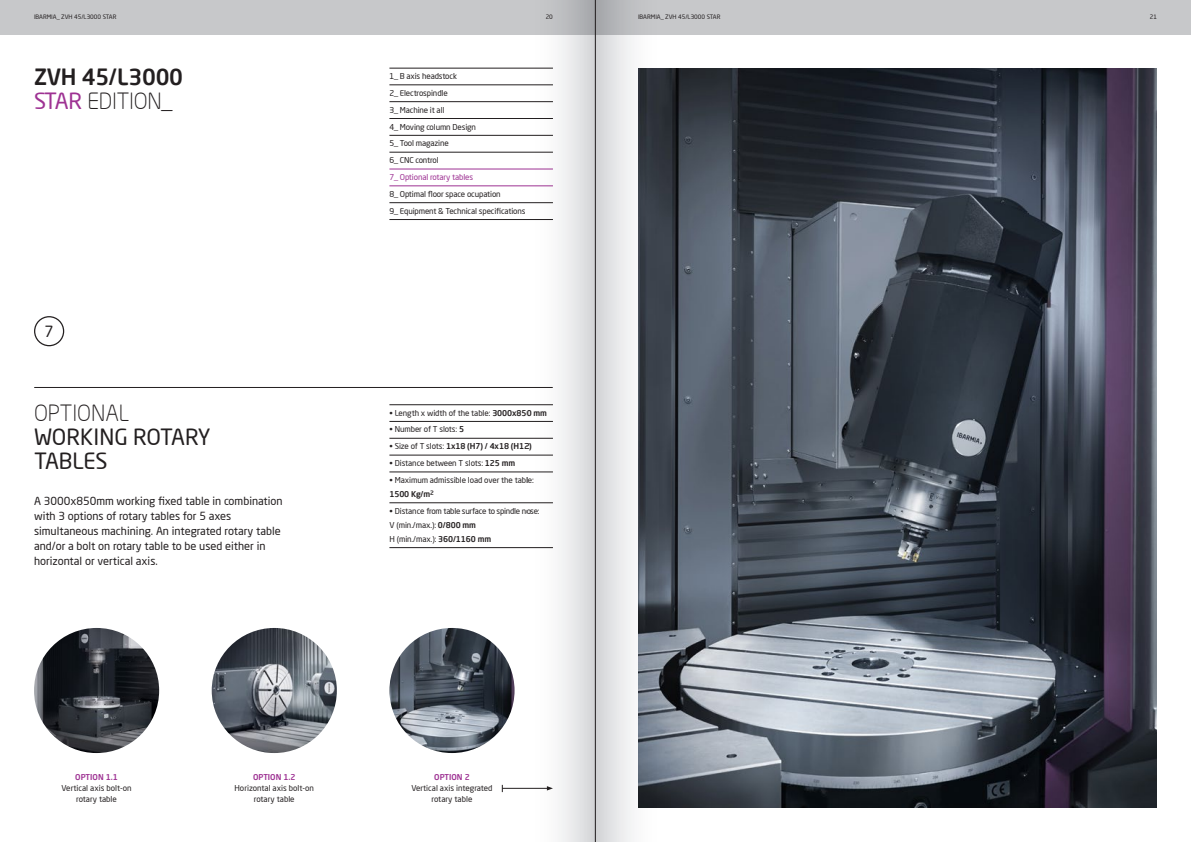
<style>
.page{position:relative;width:1191px;height:842px;background:#fff}
.page>*{position:absolute;margin:0;border:0;box-sizing:border-box;transform-origin:0 0}
.t1{font:500 22px/24px "Neo Sans Pro";letter-spacing:-.01em;color:#231f20}
.t2{font:22px/24px "Neo Sans Pro";color:#231f20}
.t3{font:300 22px "Neo Sans Pro";color:#231f20}
.t4{font:15.1px "Neo Sans Pro";color:#231f20}
.t5{font:11px/15px "Neo Sans Pro";color:#231f20}
.t6{font:8px/16.8px "Neo Sans Pro";letter-spacing:-.015em;color:#231f20}
.t7{font:500 8px "Neo Sans Pro";letter-spacing:-.01em;color:#231f20}
.t8{font:500 8px "Neo Sans Pro";color:#9e3293}
.t9{font:8px "Neo Sans Pro";letter-spacing:-.015em;color:#9e3293}
.t10{font:6px "Neo Sans Pro";color:#231f20}
.s1{font-weight:400;color:#9e3293}
.s2{font-weight:300}
.s3{font-weight:500}
.s4{font-weight:400}
</style>
<div class="page">
<div style="left:0;top:0;width:1191px;height:34px;background:#c7c8ca"></div>
<hr style="left:35px;top:387px;width:517px;height:1px;background:#231f20">
<div style="left:34px;top:316px;width:30px;height:30px;border:1px solid #231f20;border-radius:50%"></div>
<hr style="left:502px;top:788px;width:46px;height:1px;background:#231f20">
<hr style="left:389px;top:68px;width:164px;height:1px;background:#231f20">
<hr style="left:389px;top:85px;width:164px;height:1px;background:#231f20">
<hr style="left:389px;top:101px;width:164px;height:1px;background:#231f20">
<hr style="left:389px;top:118px;width:164px;height:1px;background:#231f20">
<hr style="left:389px;top:135px;width:164px;height:1px;background:#231f20">
<hr style="left:389px;top:152px;width:164px;height:1px;background:#231f20">
<hr style="left:389px;top:169px;width:164px;height:1px;background:#9e3293">
<hr style="left:389px;top:186px;width:164px;height:1px;background:#9e3293">
<hr style="left:389px;top:202px;width:164px;height:1px;background:#231f20">
<hr style="left:389px;top:219px;width:164px;height:1px;background:#231f20">
<hr style="left:389px;top:405px;width:164px;height:1px;background:#231f20">
<hr style="left:389px;top:421px;width:164px;height:1px;background:#231f20">
<hr style="left:389px;top:438px;width:164px;height:1px;background:#231f20">
<hr style="left:389px;top:455px;width:164px;height:1px;background:#231f20">
<hr style="left:389px;top:472px;width:164px;height:1px;background:#231f20">
<hr style="left:389px;top:503px;width:164px;height:1px;background:#231f20">
<hr style="left:389px;top:547px;width:164px;height:1px;background:#231f20">
<img style="left:212px;top:628px;width:125px;height:125px;border-radius:63px">
<img style="left:389px;top:628px;width:125px;height:125px;border-radius:63px">
<img style="left:34px;top:628px;width:125px;height:125px;border-radius:63px">
<img style="left:663px;top:68px;width:494px;height:740px">
<svg style="left:527px;top:0;width:68px;height:842px"></svg>
<svg style="left:596px;top:0;width:67px;height:842px"></svg>
<hr style="left:595px;top:0;width:1px;height:842px;background:#231f20">
<p class="t10" style="left:545px;top:13px;width:9px">20</p>
<p class="t10" style="left:1149px;top:13px;width:9px">21</p>
<p class="t10" style="left:34px;top:13px;width:84px">IBARMIA_ ZVH 45/L3000 STAR</p>
<p class="t10" style="left:638px;top:13px;width:84px">IBARMIA_ ZVH 45/L3000 STAR</p>
<h1 class="t1" style="left:34px;top:64px;width:151px">ZVH 45/L3000<br><span class="s1">STAR</span> <span class="s2">EDITION_</span></h1>
<h2 class="t4" style="left:45px;top:322px;width:11px">7</h2>
<h1 class="t3" style="left:34px;top:400px;width:97px">OPTIONAL</h1>
<h1 class="t2" style="left:34px;top:425px;width:178px">WORKING ROTARY<br>TABLES</h1>
<h3 class="t5" style="left:34px;top:493px;width:250px">A 3000x850mm working fixed table in combination with 3 options of rotary tables for 5 axes simultaneous machining. An integrated rotary table and/or a bolt on rotary table to be used either in horizontal or vertical axis.</h3>
<p class="t6" style="left:389px;top:68px;width:88px">1_ B axis headstock<br>2_ Electrospindle<br>3_ Machine it all<br>4_ Moving column Design<br>5_ Tool magazine<br>6_ CNC control</p>
<p class="t9" style="left:389px;top:172px;width:85px">7_ Optional rotary tables</p>
<p class="t6" style="left:389px;top:185px;width:138px">8_ Optimal floor space ocupation<br>9_ Equipment &amp; Technical specifications</p>
<p class="t6" style="left:389px;top:404px;width:159px">• Length x width of the table: <span class="s3">3000x850 mm</span></p>
<p class="t6" style="left:389px;top:421px;width:76px">• Number of T slots: <span class="s3">5</span></p>
<p class="t7" style="left:389px;top:441px;width:144px"><span class="s4">• Size of T slots:</span> 1x18 (H7) / 4x18 (H12)</p>
<p class="t6" style="left:389px;top:455px;width:127px">• Distance between T slots: <span class="s3">125 mm</span></p>
<p class="t6" style="left:389px;top:473px;width:146px;line-height:14px">• Maximum admissible load over the table:<br><span class="s3">1500 Kg/m</span><sup>2</sup></p>
<p class="t6" style="left:389px;top:504px;width:152px;line-height:14px">• Distance from table surface to spindle nose:<br>V (min./max.): <span class="s3">0/800 mm<br></span>H (min./max.): <span class="s3">360/1160 mm</span></p>
<p class="t8" style="left:75px;top:772px;width:44px">OPTION 1.1</p>
<p class="t6" style="left:62px;top:783px;width:71px;line-height:10.7px;text-align:center">Vertical axis bolt-on rotary table</p>
<p class="t8" style="left:253px;top:772px;width:44px">OPTION 1.2</p>
<p class="t6" style="left:234px;top:783px;width:81px;line-height:10.7px;text-align:center">Horizontal axis bolt-on rotary table</p>
<p class="t8" style="left:434px;top:772px;width:37px">OPTION 2</p>
<p class="t6" style="left:411px;top:783px;width:83px;line-height:10.7px;text-align:center">Vertical axis integrated rotary table</p>
</div>
